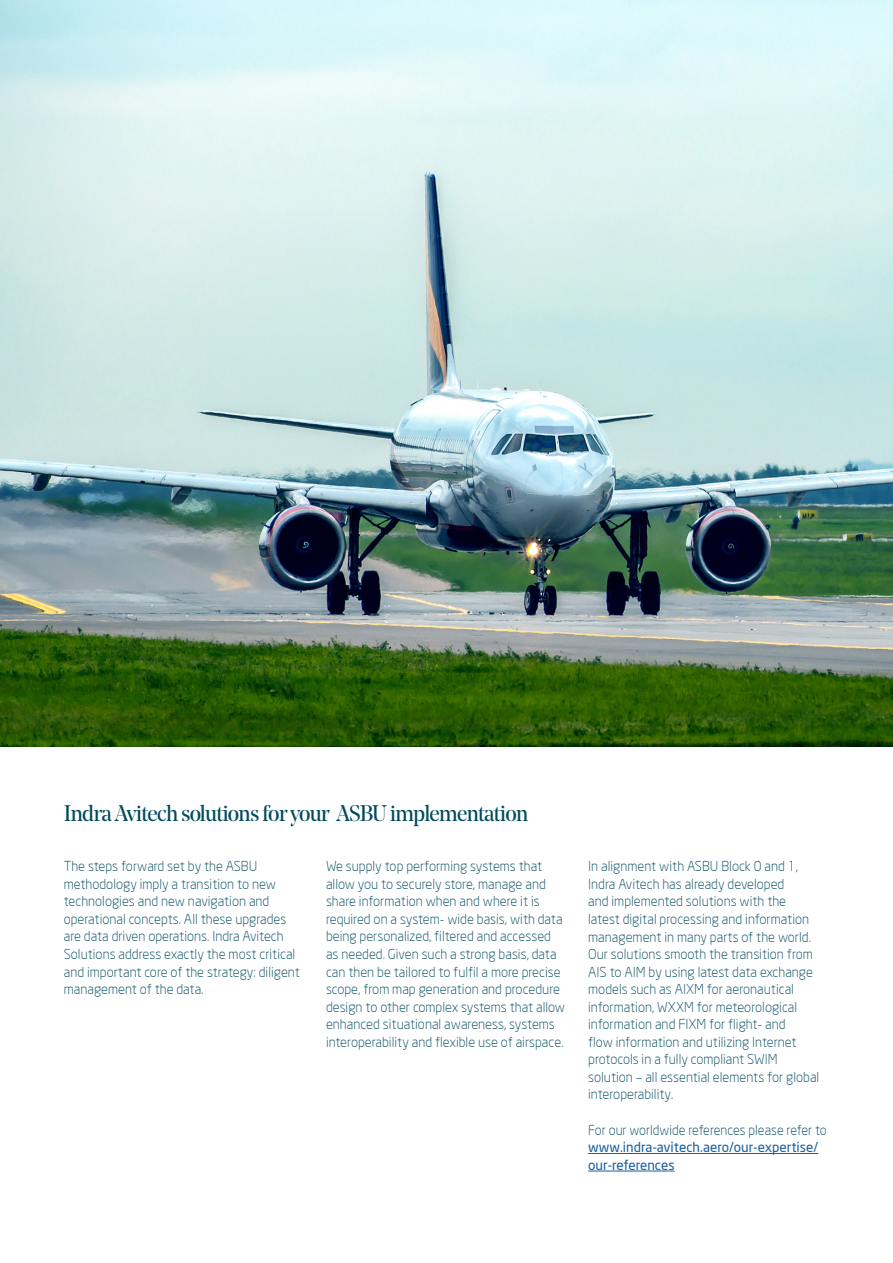
<style>
.page{position:relative;width:893px;height:1263px;background:#fff}
.page>*{position:absolute;margin:0;border:0;box-sizing:border-box;transform-origin:0 0}
.t1{font:22.5px "Noe Display";letter-spacing:-.04em;color:#004a5d}
.t2{font:300 13.5px/17.5px "Neo Sans";color:#004a5d}
.t3{font:13.5px/17.5px "Neo Sans";color:#175d9e}
</style>
<div class="page">
<hr style="left:588px;top:1153px;width:230px;height:1px;background:#175d9e">
<hr style="left:588px;top:1171px;width:87px;height:1px;background:#175d9e">
<img style="left:0;top:0;width:893px;height:746px">
<h1 class="t1" style="left:64px;top:799px;width:466px">Indra Avitech solutions for your ASBU implementation</h1>
<p class="t2" style="left:64px;top:857px;width:238px">The steps forward set by the ASBU methodology imply a transition to new technologies and new navigation and operational concepts. All these upgrades are data driven operations. Indra Avitech Solutions address exactly the most critical and important core of the strategy: diligent management of the data.</p>
<p class="t2" style="left:326px;top:857px;width:241px">We supply top performing systems that allow you to securely store, manage and share information when and where it is required on a system- wide basis, with data being personalized, filtered and accessed as needed. Given such a strong basis, data can then be tailored to fulfil a more precise scope, from map generation and procedure design to other complex systems that allow enhanced situational awareness, systems interoperability and flexible use of airspace.</p>
<p class="t2" style="left:588px;top:857px;width:233px">In alignment with ASBU Block 0 and 1, Indra Avitech has already developed<br>and implemented solutions with the latest digital processing and information management in many parts of the world.<br>Our solutions smooth the transition from AIS to AIM by using latest data exchange models such as AIXM for aeronautical information, WXXM for meteorological information and FIXM for flight- and<br>flow information and utilizing Internet protocols in a fully compliant SWIM solution – all essential elements for global interoperability.</p>
<p class="t2" style="left:588px;top:1120px;width:240px">For our worldwide references please refer to</p>
<p class="t3" style="left:588px;top:1138px;width:232px">www.indra-avitech.aero/our-expertise/ our-references</p>
</div>
